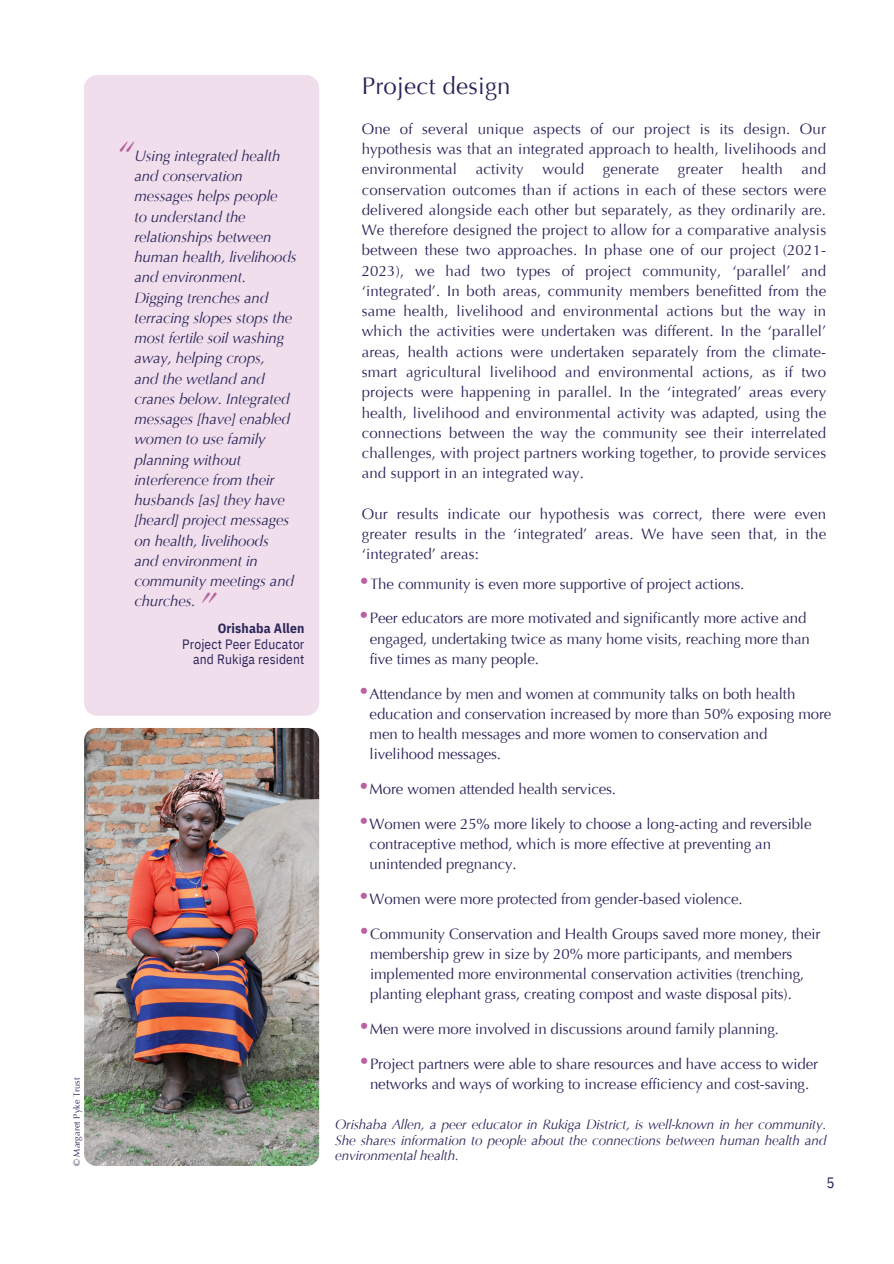
<style>
.page{position:relative;width:894px;height:1264px;background:#fff}
.page>*{position:absolute;margin:0;border:0;box-sizing:border-box;transform-origin:0 0}
.t1{font:italic 39px "Optima LT Pro";color:#b961a2}
.t2{font:24px "Optima LT Pro";letter-spacing:.01em;color:#2a2559}
.t3{font:18px "Optima LT Pro";color:#b961a2}
.t4{font:15px/20.2px "Optima LT Pro";letter-spacing:-.005em;color:#2a2559}
.t5{font:italic 15px/20.2px "Optima LT Pro";letter-spacing:-.01em;color:#2a2559}
.t6{font:15px "IBM Plex Sans Cond";color:#2a2559}
.t7{font:italic 13.5px/15.8px "Optima LT Pro";letter-spacing:-.01em;color:#2a2559;text-align:justify}
.t8{font:13.5px/15.8px "IBM Plex Sans Cond";letter-spacing:.01em;color:#2a2559;text-align:right}
.t9{font:9px "Optima LT Pro";letter-spacing:.01em;color:#2a2559}
.s1{font-weight:700}
</style>
<div class="page">
<div style="left:84px;top:75px;width:235px;height:640px;background:#f0deec;border-radius:13px"></div>
<img style="left:84px;top:728px;width:235px;height:437px;border-radius:12px">
<p class="t9" style="left:73px;top:1165px;width:90px;rotate:-90deg">© Margaret Pyke Trust</p>
<h2 class="t1" style="left:115px;top:141px;width:21px">“</h2>
<p class="t5" style="left:134px;top:147px;width:164px">Using integrated health and conservation messages helps people<br>to understand the relationships between human health, livelihoods and environment.<br>Digging trenches and terracing slopes stops the most fertile soil washing away, helping crops,<br>and the wetland and cranes below. Integrated messages [have] enabled women to use family planning without interference from their husbands [as] they have [heard] project messages on health, livelihoods and environment in community meetings and churches.</p>
<h2 class="t1" style="left:197px;top:591px;width:21px">”</h2>
<h1 class="t8" style="left:182px;top:620px;width:124px"><span class="s1">Orishaba Allen<br></span>Project Peer Educator and Rukiga resident</h1>
<h2 class="t2" style="left:361px;top:76px;width:150px">Project design</h2>
<p class="t4" style="left:361px;top:120px;width:466px;text-align:justify">One of several unique aspects of our project is its design. Our hypothesis was that an integrated approach to health, livelihoods and environmental</p>
<p class="t4" style="left:361px;top:161px;width:466px;text-align:justify;text-indent:440px">and conservation outcomes than if actions in each of these sectors were delivered alongside each other but separately, as they ordinarily are.<br>We therefore designed the project to allow for a comparative analysis between these two approaches. In phase one of our project (2021- 2023), we had two types of project community, ‘parallel’ and ‘integrated’. In both areas, community members benefitted from the same health, livelihood and environmental actions but the way in which the activities were undertaken was different. In the ‘parallel’ areas, health actions were undertaken separately from the climate&shy;smart agricultural livelihood and environmental actions, as if two projects were happening in parallel. In the ‘integrated’ areas every health, livelihood and environmental activity was adapted, using the connections between the way the community see their interrelated challenges, with project partners working together, to provide services and support in an integrated way.</p>
<p class="t4" style="left:361px;top:505px;width:466px;text-align:justify">Our results indicate our hypothesis was correct, there were even greater results in the ‘integrated’ areas. We have seen that, in the ‘integrated’ areas:</p>
<p class="t4" style="left:476px;top:161px;width:49px">activity</p>
<p class="t4" style="left:542px;top:161px;width:43px">would</p>
<p class="t4" style="left:602px;top:161px;width:58px">generate</p>
<p class="t4" style="left:677px;top:161px;width:47px">greater</p>
<p class="t4" style="left:741px;top:161px;width:42px">health</p>
<h2 class="t3" style="left:359px;top:574px;width:12px">•</h2>
<p class="t4" style="left:370px;top:575px;width:376px">The community is even more supportive of project actions.</p>
<h2 class="t4" style="left:369px;top:609px;width:441px">Peer educators are more motivated and significantly more active and engaged, undertaking twice as many home visits, reaching more than five times as many people.</h2>
<p class="t3" style="left:358px;top:608px;width:12px">•</p>
<h2 class="t4" style="left:369px;top:685px;width:463px">Attendance by men and women at community talks on both health education and conservation increased by more than 50% exposing more men to health messages and more women to conservation and livelihood messages.</h2>
<p class="t3" style="left:358px;top:683px;width:12px">•</p>
<p class="t3" style="left:358px;top:778px;width:12px">•</p>
<h2 class="t4" style="left:369px;top:780px;width:248px">More women attended health services.</h2>
<p class="t4" style="left:369px;top:815px;width:443px">Women were 25% more likely to choose a long-acting and reversible contraceptive method, which is more effective at preventing an unintended pregnancy.</p>
<h2 class="t3" style="left:358px;top:813px;width:12px">•</h2>
<p class="t3" style="left:358px;top:888px;width:12px">•</p>
<h2 class="t4" style="left:369px;top:890px;width:374px">Women were more protected from gender-based violence.</h2>
<h2 class="t4" style="left:370px;top:924px;width:452px">Community Conservation and Health Groups saved more money, their membership grew in size by 20% more participants, and members implemented more environmental conservation activities (trenching, planting elephant grass, creating compost and waste disposal pits).</h2>
<p class="t3" style="left:359px;top:923px;width:12px">•</p>
<p class="t3" style="left:358px;top:1018px;width:12px">•</p>
<h3 class="t4" style="left:370px;top:1020px;width:410px">Men were more involved in discussions around family planning.</h3>
<p class="t4" style="left:370px;top:1054px;width:449px">Project partners were able to share resources and have access to wider networks and ways of working to increase efficiency and cost-saving.</p>
<h2 class="t3" style="left:359px;top:1053px;width:12px">•</h2>
<h2 class="t7" style="left:335px;top:1117px;width:492px">Orishaba Allen, a peer educator in Rukiga District, is well-known in her community.<br>She shares information to people about the connections between human health and environmental health.</h2>
<h3 class="t6" style="left:826px;top:1172px;width:10px">5</h3>
</div>
